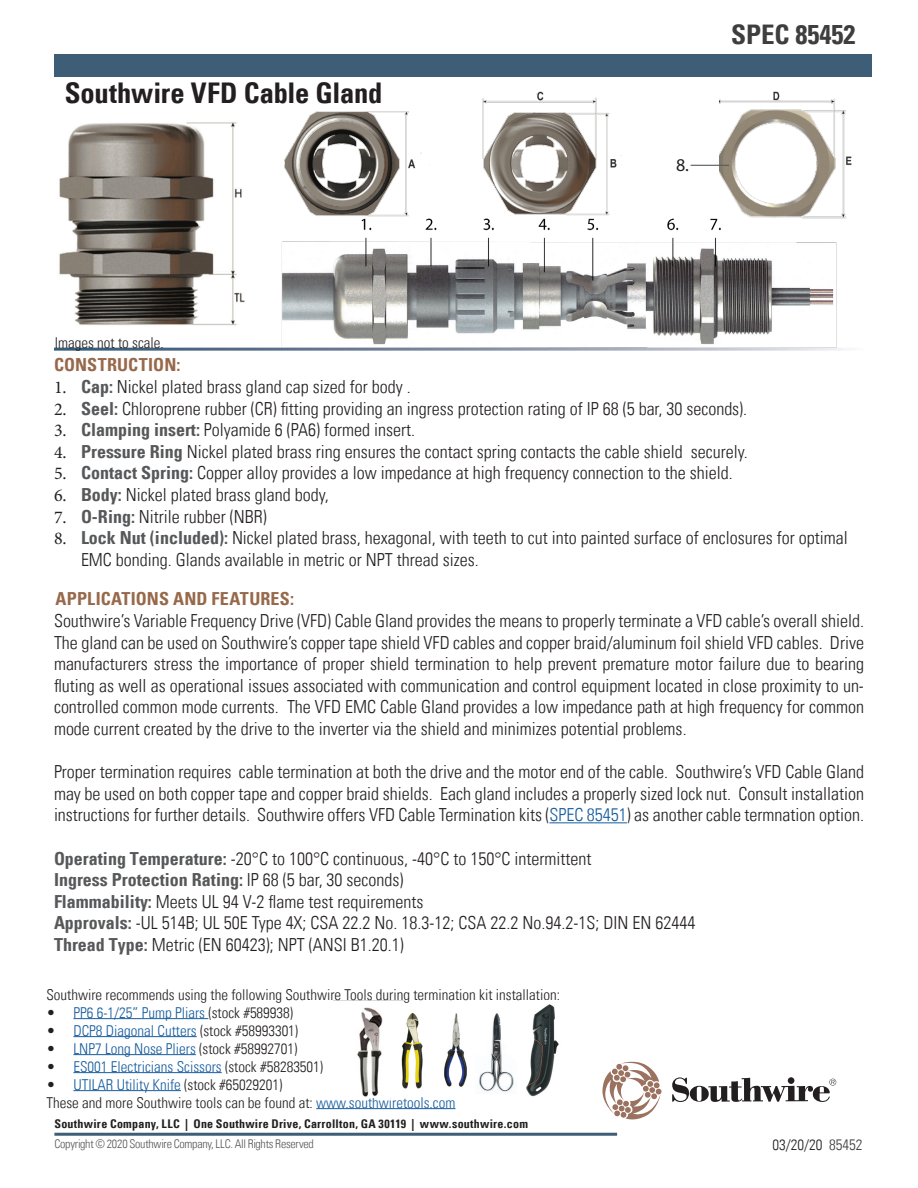
<style>
.page{position:relative;width:918px;height:1188px;background:#fff}
.page>*{position:absolute;margin:0;border:0;box-sizing:border-box;transform-origin:0 0}
.t1{font:700 condensed 28.5px "Univers";letter-spacing:-.005em;color:#231f20}
.t2{font:700 condensed 27px "Univers";color:#3e3e3f}
.t3{font:300 condensed 18px/21.6px "Univers LT Std";color:#231f20;text-align:justify}
.t4{font:700 condensed 18px "Univers";color:#57585a}
.t5{font:700 condensed 18px "Univers";letter-spacing:.01em;color:#97694b}
.t6{font:18px "Myriad Pro";color:#231f20}
.t7{font:300 condensed 15px "Univers LT Std";color:#175d9e}
.t8{font:300 condensed 15px "Univers LT Std";color:#231f20}
.t9{font:700 condensed 12px "Univers";letter-spacing:.025em;color:#231f20}
.t10{font:300 condensed 12px "Univers LT Std";letter-spacing:-.02em;color:#57585a}
.s1{font-family:"Minion Pro";font-weight:400;font-stretch:normal}
.s2{font-family:"Univers";font-weight:700;color:#57585a}
.s3{color:#175d9e}
.s4{font-family:"Univers LT Std";font-weight:300;color:#231f20}
.s5{color:#231f20}
.s6{color:#3e3e3f}
</style>
<div class="page">
<svg style="left:602px;top:1062px;width:60px;height:57px"></svg>
<svg style="left:672px;top:1077px;width:164px;height:25px"></svg>
<hr style="left:54px;top:1133px;width:563px;height:3px;background:#3e5d77">
<div style="left:54px;top:55px;width:818px;height:22px;background:#3e5d77"></div>
<hr style="left:549px;top:822px;width:78px;height:1px;background:#175d9e">
<img style="left:719px;top:91px;width:133px;height:128px">
<hr style="left:73px;top:1018px;width:135px;height:1px;background:#175d9e">
<hr style="left:73px;top:1036px;width:124px;height:1px;background:#175d9e">
<hr style="left:73px;top:1054px;width:123px;height:1px;background:#175d9e">
<hr style="left:73px;top:1072px;width:149px;height:1px;background:#175d9e">
<hr style="left:73px;top:1090px;width:108px;height:1px;background:#175d9e">
<hr style="left:316px;top:1108px;width:139px;height:1px;background:#175d9e">
<hr style="left:691px;top:165px;width:38px;height:1px;background:#5a5a5d">
<img style="left:334px;top:1000px;width:69px;height:97px">
<img style="left:387px;top:1006px;width:36px;height:87px">
<img style="left:444px;top:1013px;width:23px;height:74px">
<img style="left:526px;top:1004px;width:33px;height:93px">
<img style="left:479px;top:1013px;width:35px;height:79px">
<img style="left:59px;top:122px;width:186px;height:204px">
<img style="left:482px;top:91px;width:140px;height:125px">
<img style="left:284px;top:111px;width:138px;height:105px">
<img style="left:263px;top:216px;width:582px;height:133px">
<p class="t1" style="left:65px;top:76px;width:319px">Southwire VFD Cable Gland</p>
<p class="t8" style="left:55px;top:333px;width:111px">Images not to scale.</p>
<h2 class="t2" style="left:731px;top:18px;width:126px">SPEC 85452</h2>
<p class="t6" style="left:676px;top:153px;width:14px">8.</p>
<p class="t5" style="left:54px;top:354px;width:128px">CONSTRUCTION:</p>
<p class="t3" style="left:54px;top:376px;width:358px"><span class="s1">1.</span> <span class="s2">Cap:</span> Nickel plated brass gland cap sized for body .</p>
<p class="t3" style="left:54px;top:398px;width:695px"><span class="s1">2.</span> <span class="s2">Seel:</span> Chloroprene rubber (CR) fitting providing an ingress protection rating of IP 68 (5 bar, 30 seconds).</p>
<p class="t3" style="left:54px;top:419px;width:363px"><span class="s1">3.</span> <span class="s2">Clamping insert:</span> Polyamide 6 (PA6) formed insert.</p>
<p class="t3" style="left:54px;top:441px;width:695px"><span class="s1">4.</span> <span class="s2">Pressure Ring</span> Nickel plated brass ring ensures the contact spring contacts the cable shield securely.</p>
<p class="t3" style="left:54px;top:462px;width:680px"><span class="s1">5.</span> <span class="s2">Contact Spring:</span> Copper alloy provides a low impedance at high frequency connection to the shield.</p>
<p class="t3" style="left:54px;top:484px;width:276px"><span class="s1">6.</span> <span class="s2">Body:</span> Nickel plated brass gland body,</p>
<p class="t3" style="left:54px;top:506px;width:214px"><span class="s1">7.</span> <span class="s2">O-Ring:</span> Nitrile rubber (NBR)</p>
<p class="t3" style="left:81px;top:527px;width:768px;text-indent:-27px"><span class="s1">8.</span> <span class="s2">Lock Nut (included):</span> Nickel plated brass, hexagonal, with teeth to cut into painted surface of enclosures for optimal<br>EMC bonding. Glands available in metric or NPT thread sizes.</p>
<p class="t5" style="left:56px;top:588px;width:240px">APPLICATIONS AND FEATURES:</p>
<p class="t3" style="left:54px;top:610px;width:812px">Southwire’s Variable Frequency Drive (VFD) Cable Gland provides the means to properly terminate a VFD cable’s overall shield.<br>The gland can be used on Southwire’s copper tape shield VFD cables and copper braid/aluminum foil shield VFD cables. Drive manufacturers stress the importance of proper shield termination to help prevent premature motor failure due to bearing fluting as well as operational issues associated with communication and control equipment located in close proximity to un&shy;controlled common mode currents. The VFD EMC Cable Gland provides a low impedance path at high frequency for common mode current created by the drive to the inverter via the shield and minimizes potential problems.</p>
<p class="t3" style="left:54px;top:761px;width:812px">Proper termination requires cable termination at both the drive and the motor end of the cable. Southwire’s VFD Cable Gland may be used on both copper tape and copper braid shields. Each gland includes a properly sized lock nut. Consult installation instructions for further details. Southwire offers VFD Cable Termination kits (<span class="s3">SPEC 85451</span>) as another cable termnation option.</p>
<p class="t3" style="left:54px;top:848px;width:539px"><span class="s2">Operating Temperature:</span> -20°C to 100°C continuous, -40°C to 150°C intermittent</p>
<p class="t4" style="left:54px;top:869px;width:351px">Ingress Protection Rating: <span class="s4">IP 68 (5 bar, 30 seconds)</span></p>
<p class="t3" style="left:54px;top:891px;width:371px"><span class="s2">Flammability:</span> Meets UL 94 V-2 flame test requirements</p>
<p class="t3" style="left:54px;top:912px;width:643px"><span class="s2">Approvals:</span> -UL 514B; UL 50E Type 4X; CSA 22.2 No. 18.3-12; CSA 22.2 No.94.2-1S; DIN EN 62444</p>
<p class="t3" style="left:54px;top:934px;width:351px"><span class="s2">Thread Type:</span> Metric (EN 60423); NPT (ANSI B1.20.1)</p>
<p class="t8" style="left:46px;top:985px;width:515px">Southwire recommends using the following Southwire Tools during termination kit installation:</p>
<p class="t7" style="left:46px;top:1003px;width:248px"><span class="s5">•</span> PP6 6-1/25” Pump Pliars <span class="s5">(stock #589938)</span></p>
<p class="t7" style="left:46px;top:1021px;width:253px"><span class="s5">•</span> DCP8 Diagonal Cutters <span class="s5">(stock #58993301)</span></p>
<p class="t7" style="left:46px;top:1039px;width:253px"><span class="s5">•</span> LNP7 Long Nose Pliers <span class="s5">(stock #58992701)</span></p>
<p class="t7" style="left:46px;top:1057px;width:278px"><span class="s5">•</span> ES001 Electricians Scissors <span class="s5">(stock #58283501)</span></p>
<p class="t7" style="left:46px;top:1075px;width:238px"><span class="s5">•</span> UTILAR Utility Knife <span class="s5">(stock #65029201)</span></p>
<p class="t8" style="left:46px;top:1093px;width:411px">These and more Southwire tools can be found at: <span class="s3">www.southwiretools.com</span></p>
<p class="t9" style="left:54px;top:1117px;width:475px">Southwire Company, LLC | One Southwire Drive, Carrollton, GA 30119 | www.southwire.com</p>
<p class="t10" style="left:54px;top:1136px;width:261px">Copyright © 2020 Southwire Company, LLC. All Rights Reserved</p>
<p class="t8" style="left:773px;top:1136px;width:91px">03/20/20 <span class="s6">85452</span></p>
</div>
